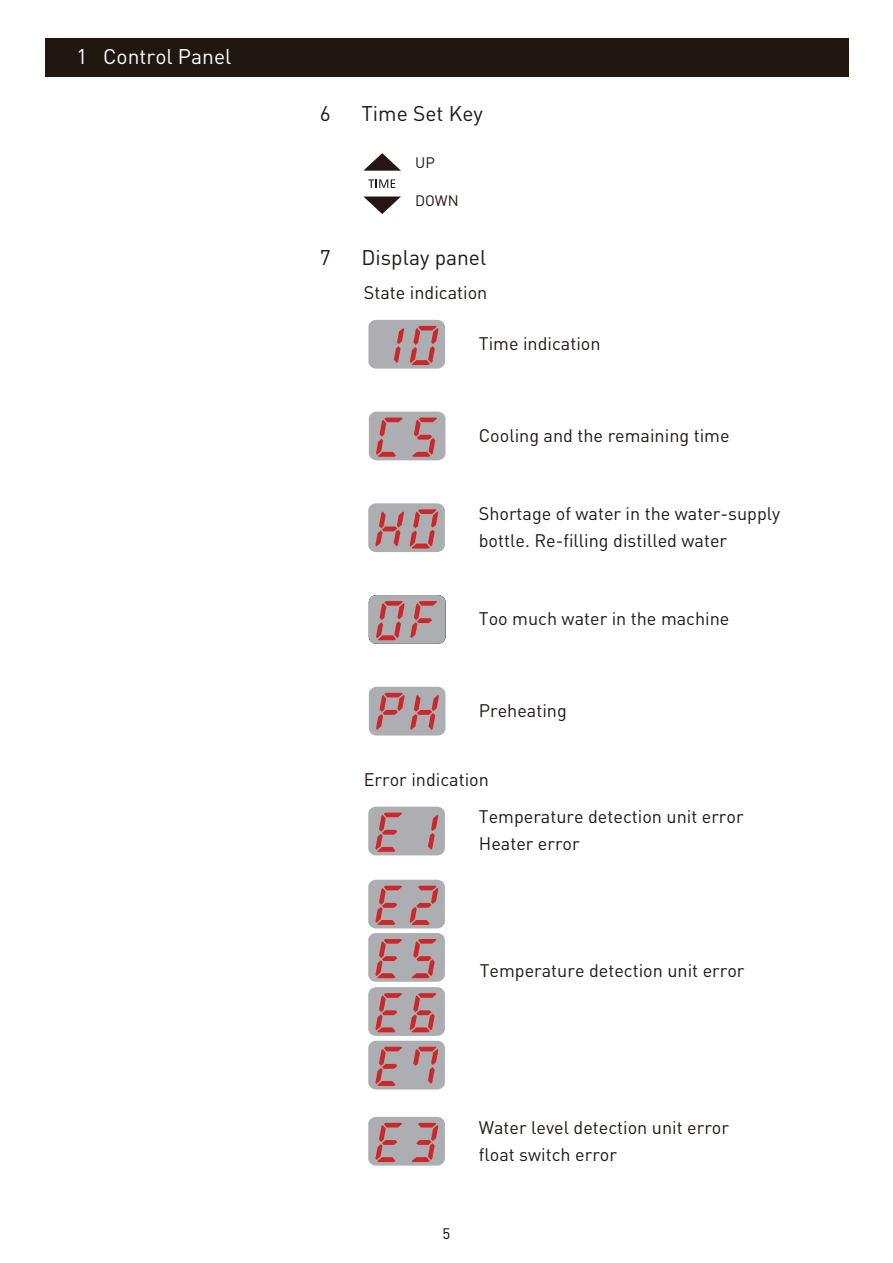
<style>
.page{position:relative;width:893px;height:1263px;background:#fff}
.page>*{position:absolute;margin:0;border:0;box-sizing:border-box;transform-origin:0 0}
.t1{font:21px "DINOT";color:#221713}
.t2{font:21px "DINOT";color:#fff}
.t3{font:18px/27px "DINOT";color:#221713}
.t4{font:15px "DINOT";color:#221713}
.t5{font:15px "DINOT";color:#060303}
</style>
<div class="page">
<svg style="left:368px;top:179px;width:27px;height:9px"></svg>
<svg style="left:363px;top:153px;width:38px;height:18px"></svg>
<svg style="left:363px;top:196px;width:38px;height:18px"></svg>
<div style="left:45px;top:38px;width:803px;height:39px;background:#211610"></div>
<div style="left:369px;top:595px;width:76px;height:49px;background:#acaeb1;border-radius:7px"></div>
<svg style="left:376px;top:601px;width:61px;height:39px"></svg>
<div style="left:368px;top:320px;width:77px;height:49px;background:#acaeb1;border-radius:7px"></div>
<svg style="left:394px;top:326px;width:45px;height:39px"></svg>
<div style="left:369px;top:687px;width:76px;height:48px;background:#acaeb1;border-radius:7px"></div>
<svg style="left:376px;top:693px;width:63px;height:37px"></svg>
<div style="left:369px;top:412px;width:76px;height:48px;background:#acaeb1;border-radius:7px"></div>
<svg style="left:376px;top:418px;width:27px;height:39px"></svg>
<svg style="left:412px;top:418px;width:25px;height:39px"></svg>
<div style="left:368px;top:503px;width:77px;height:49px;background:#acaeb1;border-radius:7px"></div>
<svg style="left:375px;top:511px;width:29px;height:35px"></svg>
<svg style="left:410px;top:509px;width:28px;height:39px"></svg>
<div style="left:368px;top:807px;width:77px;height:48px;background:#acaeb1;border-radius:7px"></div>
<svg style="left:375px;top:813px;width:27px;height:39px"></svg>
<svg style="left:428px;top:815px;width:10px;height:35px"></svg>
<div style="left:368px;top:1117px;width:77px;height:48px;background:#acaeb1;border-radius:7px"></div>
<svg style="left:375px;top:1123px;width:27px;height:39px"></svg>
<svg style="left:412px;top:1123px;width:26px;height:39px"></svg>
<div style="left:368px;top:880px;width:77px;height:48px;background:#acaeb1;border-radius:7px"></div>
<svg style="left:375px;top:886px;width:27px;height:39px"></svg>
<svg style="left:410px;top:886px;width:28px;height:39px"></svg>
<div style="left:368px;top:987px;width:77px;height:49px;background:#acaeb1;border-radius:7px"></div>
<svg style="left:375px;top:993px;width:27px;height:39px"></svg>
<svg style="left:410px;top:993px;width:26px;height:39px"></svg>
<div style="left:368px;top:933px;width:77px;height:49px;background:#acaeb1;border-radius:7px"></div>
<svg style="left:375px;top:939px;width:27px;height:39px"></svg>
<svg style="left:412px;top:939px;width:24px;height:39px"></svg>
<div style="left:368px;top:1041px;width:77px;height:48px;background:#acaeb1;border-radius:7px"></div>
<svg style="left:375px;top:1047px;width:27px;height:39px"></svg>
<svg style="left:413px;top:1047px;width:25px;height:37px"></svg>
<p class="t2" style="left:77px;top:41px;width:156px">1 Control Panel</p>
<p class="t1" style="left:320px;top:97px;width:12px">6</p>
<p class="t1" style="left:361px;top:97px;width:123px">Time Set Key</p>
<p class="t4" style="left:415px;top:151px;width:21px">UP</p>
<p class="t4" style="left:415px;top:189px;width:45px">DOWN</p>
<p class="t1" style="left:320px;top:241px;width:12px">7</p>
<p class="t1" style="left:361px;top:241px;width:126px">Display panel</p>
<p class="t3" style="left:364px;top:278px;width:125px">State indication</p>
<p class="t3" style="left:479px;top:328px;width:123px">Time indication</p>
<p class="t3" style="left:479px;top:420px;width:252px">Cooling and the remaining time</p>
<p class="t3" style="left:479px;top:498px;width:303px">Shortage of water in the water-supply bottle. Re-filling distilled water</p>
<p class="t3" style="left:479px;top:603px;width:252px">Too much water in the machine</p>
<p class="t3" style="left:479px;top:695px;width:90px">Preheating</p>
<p class="t3" style="left:364px;top:764px;width:127px">Error indication</p>
<p class="t3" style="left:479px;top:802px;width:266px">Temperature detection unit error<br>Heater error</p>
<p class="t3" style="left:480px;top:955px;width:266px">Temperature detection unit error</p>
<p class="t5" style="left:443px;top:1222px;width:9px">5</p>
<p class="t3" style="left:479px;top:1112px;width:252px">Water level detection unit error float switch error</p>
</div>
